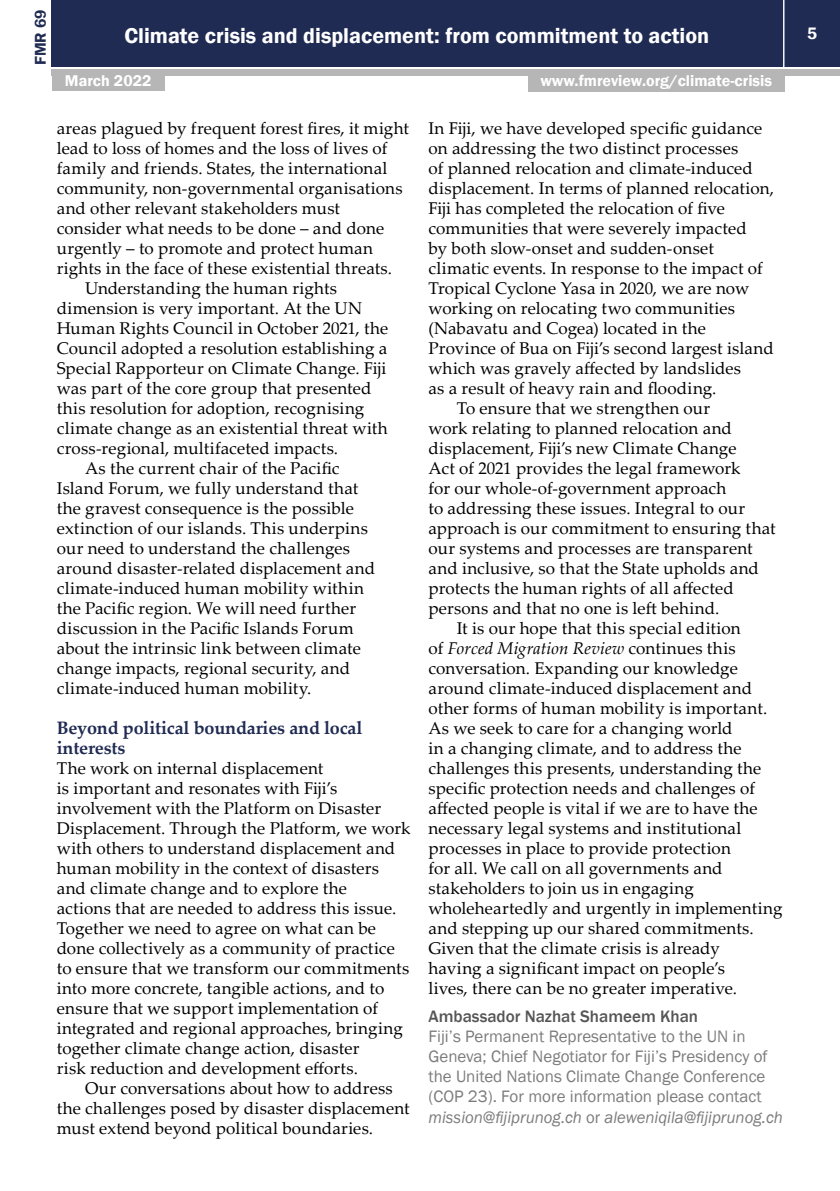
<style>
.page{position:relative;width:840px;height:1191px;background:#fff}
.page>*{position:absolute;margin:0;border:0;box-sizing:border-box;transform-origin:0 0}
.t1{font:600 22px "Franklin Gothic";color:#fff}
.t2{font:700 18px/20px "Palatino Linotype";letter-spacing:-.01em;color:#202b53}
.t3{font:17px/20px "Palatino Linotype";letter-spacing:.01em;color:#000}
.t4{font:17px/20.2px "Franklin Gothic";color:#7c7c7c}
.t5{font:italic 17px "Palatino Linotype";letter-spacing:.01em;color:#000}
.t6{font:500 17px "Franklin Gothic";color:#555}
.t7{font:600 17px "Franklin Gothic";color:#fff}
.t8{font:600 16px "Franklin Gothic";color:#fff}
.t9{font:600 16px "Franklin Gothic";color:#202b53}
.s1{font-style:normal}
.s2{font-style:italic}
</style>
<div class="page">
<div style="left:52px;top:0;width:787px;height:66px;background:#202b53"></div>
<div style="left:52px;top:69px;width:787px;height:6px;background:#b6b6b6"></div>
<hr style="left:782px;top:0;width:2px;height:68px;background:#fff">
<div style="left:52px;top:73px;width:112px;height:18px;background:#b6b6b6"></div>
<div style="left:527px;top:74px;width:257px;height:18px;background:#b6b6b6"></div>
<p class="t9" style="left:31px;top:65px;width:57px;rotate:-90deg">FMR 69</p>
<p class="t1" style="left:124px;top:22px;width:586px">Climate crisis and displacement: from commitment to action</p>
<p class="t7" style="left:806px;top:23px;width:11px">5</p>
<p class="t8" style="left:65px;top:71px;width:88px">March 2022</p>
<p class="t8" style="left:540px;top:71px;width:233px">www.fmreview.org/climate-crisis</p>
<p class="t3" style="left:57px;top:117px;width:353px">areas plagued by frequent forest fires, it might</p>
<p class="t3" style="left:57px;top:137px;width:332px">lead to loss of homes and the loss of lives of</p>
<p class="t3" style="left:57px;top:157px;width:332px">family and friends. States, the international</p>
<p class="t3" style="left:57px;top:177px;width:347px">community, non-governmental organisations</p>
<p class="t3" style="left:57px;top:197px;width:285px">and other relevant stakeholders must</p>
<p class="t3" style="left:57px;top:217px;width:329px">consider what needs to be done – and done</p>
<p class="t3" style="left:57px;top:237px;width:318px">urgently – to promote and protect human</p>
<p class="t3" style="left:57px;top:257px;width:337px">rights in the face of these existential threats.</p>
<p class="t3" style="left:85px;top:277px;width:253px">Understanding the human rights</p>
<p class="t3" style="left:57px;top:297px;width:307px">dimension is very important. At the UN</p>
<p class="t3" style="left:57px;top:317px;width:333px">Human Rights Council in October 2021, the</p>
<p class="t3" style="left:57px;top:337px;width:332px">Council adopted a resolution establishing a</p>
<p class="t3" style="left:57px;top:357px;width:331px">Special Rapporteur on Climate Change. Fiji</p>
<p class="t3" style="left:57px;top:377px;width:316px">was part of the core group that presented</p>
<p class="t3" style="left:57px;top:397px;width:309px">this resolution for adoption, recognising</p>
<p class="t3" style="left:57px;top:417px;width:332px">climate change as an existential threat with</p>
<p class="t3" style="left:57px;top:437px;width:283px">cross-regional, multifaceted impacts.</p>
<p class="t3" style="left:85px;top:457px;width:256px">As the current chair of the Pacific</p>
<p class="t3" style="left:57px;top:477px;width:303px">Island Forum, we fully understand that</p>
<p class="t3" style="left:57px;top:497px;width:298px">the gravest consequence is the possible</p>
<p class="t3" style="left:57px;top:517px;width:313px">extinction of our islands. This underpins</p>
<p class="t3" style="left:57px;top:537px;width:295px">our need to understand the challenges</p>
<p class="t3" style="left:57px;top:557px;width:320px">around disaster-related displacement and</p>
<p class="t3" style="left:57px;top:577px;width:308px">climate-induced human mobility within</p>
<p class="t3" style="left:57px;top:597px;width:301px">the Pacific region. We will need further</p>
<p class="t3" style="left:57px;top:617px;width:298px">discussion in the Pacific Islands Forum</p>
<p class="t3" style="left:57px;top:637px;width:305px">about the intrinsic link between climate</p>
<p class="t3" style="left:57px;top:657px;width:295px">change impacts, regional security, and</p>
<p class="t3" style="left:57px;top:677px;width:256px">climate-induced human mobility.</p>
<p class="t2" style="left:57px;top:717px;width:307px">Beyond political boundaries and local interests</p>
<p class="t3" style="left:57px;top:757px;width:355px">The work on internal displacement<br>is important and resonates with Fiji’s involvement with the Platform on Disaster Displacement. Through the Platform, we work with others to understand displacement and human mobility in the context of disasters and climate change and to explore the<br>actions that are needed to address this issue.<br>Together we need to agree on what can be done collectively as a community of practice to ensure that we transform our commitments into more concrete, tangible actions, and to ensure that we support implementation of integrated and regional approaches, bringing together climate change action, disaster<br>risk reduction and development efforts.</p>
<p class="t3" style="left:57px;top:1077px;width:354px;text-indent:28px">Our conversations about how to address the challenges posed by disaster displacement must extend beyond political boundaries.</p>
<p class="t3" style="left:428px;top:117px;width:335px">In Fiji, we have developed specific guidance</p>
<p class="t3" style="left:428px;top:137px;width:311px">on addressing the two distinct processes</p>
<p class="t3" style="left:428px;top:157px;width:326px">of planned relocation and climate-induced</p>
<p class="t3" style="left:428px;top:177px;width:347px">displacement. In terms of planned relocation,</p>
<p class="t3" style="left:428px;top:197px;width:298px">Fiji has completed the relocation of five</p>
<p class="t3" style="left:428px;top:217px;width:319px">communities that were severely impacted</p>
<p class="t3" style="left:428px;top:237px;width:287px">by both slow-onset and sudden-onset</p>
<p class="t3" style="left:428px;top:257px;width:336px">climatic events. In response to the impact of</p>
<p class="t3" style="left:428px;top:277px;width:322px">Tropical Cyclone Yasa in 2020, we are now</p>
<p class="t3" style="left:428px;top:297px;width:308px">working on relocating two communities</p>
<p class="t3" style="left:428px;top:317px;width:279px">(Nabavatu and Cogea) located in the</p>
<p class="t3" style="left:428px;top:337px;width:346px">Province of Bua on Fiji’s second largest island</p>
<p class="t3" style="left:428px;top:357px;width:314px">which was gravely affected by landslides</p>
<p class="t3" style="left:428px;top:377px;width:289px">as a result of heavy rain and flooding.</p>
<p class="t3" style="left:456px;top:397px;width:255px">To ensure that we strengthen our</p>
<p class="t3" style="left:428px;top:417px;width:305px">work relating to planned relocation and</p>
<p class="t3" style="left:428px;top:437px;width:309px">displacement, Fiji’s new Climate Change</p>
<p class="t3" style="left:428px;top:457px;width:313px">Act of 2021 provides the legal framework</p>
<p class="t3" style="left:428px;top:477px;width:299px">for our whole-of-government approach</p>
<p class="t3" style="left:428px;top:497px;width:318px">to addressing these issues. Integral to our</p>
<p class="t3" style="left:428px;top:517px;width:348px">approach is our commitment to ensuring that</p>
<p class="t3" style="left:428px;top:537px;width:325px">our systems and processes are transparent</p>
<p class="t3" style="left:428px;top:557px;width:332px">and inclusive, so that the State upholds and</p>
<p class="t3" style="left:428px;top:577px;width:306px">protects the human rights of all affected</p>
<p class="t3" style="left:428px;top:597px;width:292px">persons and that no one is left behind.</p>
<p class="t3" style="left:456px;top:617px;width:285px">It is our hope that this special edition</p>
<p class="t5" style="left:428px;top:635px;width:308px"><span class="s1">of</span> Forced Migration Review <span class="s1">continues this</span></p>
<p class="t3" style="left:428px;top:657px;width:311px">conversation. Expanding our knowledge</p>
<p class="t3" style="left:428px;top:677px;width:325px">around climate-induced displacement and</p>
<p class="t3" style="left:428px;top:697px;width:340px">other forms of human mobility is important.</p>
<p class="t3" style="left:428px;top:717px;width:305px">As we seek to care for a changing world</p>
<p class="t3" style="left:428px;top:737px;width:314px">in a changing climate, and to address the</p>
<p class="t3" style="left:428px;top:757px;width:334px">challenges this presents, understanding the</p>
<p class="t3" style="left:428px;top:777px;width:328px">specific protection needs and challenges of</p>
<p class="t3" style="left:428px;top:797px;width:330px">affected people is vital if we are to have the</p>
<p class="t3" style="left:428px;top:817px;width:314px">necessary legal systems and institutional</p>
<p class="t3" style="left:428px;top:837px;width:304px">processes in place to provide protection</p>
<p class="t3" style="left:428px;top:857px;width:295px">for all. We call on all governments and</p>
<p class="t3" style="left:428px;top:877px;width:267px">stakeholders to join us in engaging</p>
<p class="t3" style="left:428px;top:897px;width:355px">wholeheartedly and urgently in implementing</p>
<p class="t3" style="left:428px;top:917px;width:326px">and stepping up our shared commitments.</p>
<p class="t3" style="left:428px;top:937px;width:293px">Given that the climate crisis is already</p>
<p class="t3" style="left:428px;top:957px;width:298px">having a significant impact on people’s</p>
<p class="t3" style="left:428px;top:977px;width:310px">lives, there can be no greater imperative.</p>
<p class="t6" style="left:428px;top:1006px;width:271px">Ambassador Nazhat Shameem Khan</p>
<p class="t4" style="left:428px;top:1026px;width:355px">Fiji’s Permanent Representative to the UN in Geneva; Chief Negotiator for Fiji’s Presidency of the United Nations Climate Change Conference (COP 23). For more information please contact <span class="s2">mission@fijiprunog.ch</span> or <span class="s2">aleweniqila@fijiprunog.ch</span></p>
</div>
